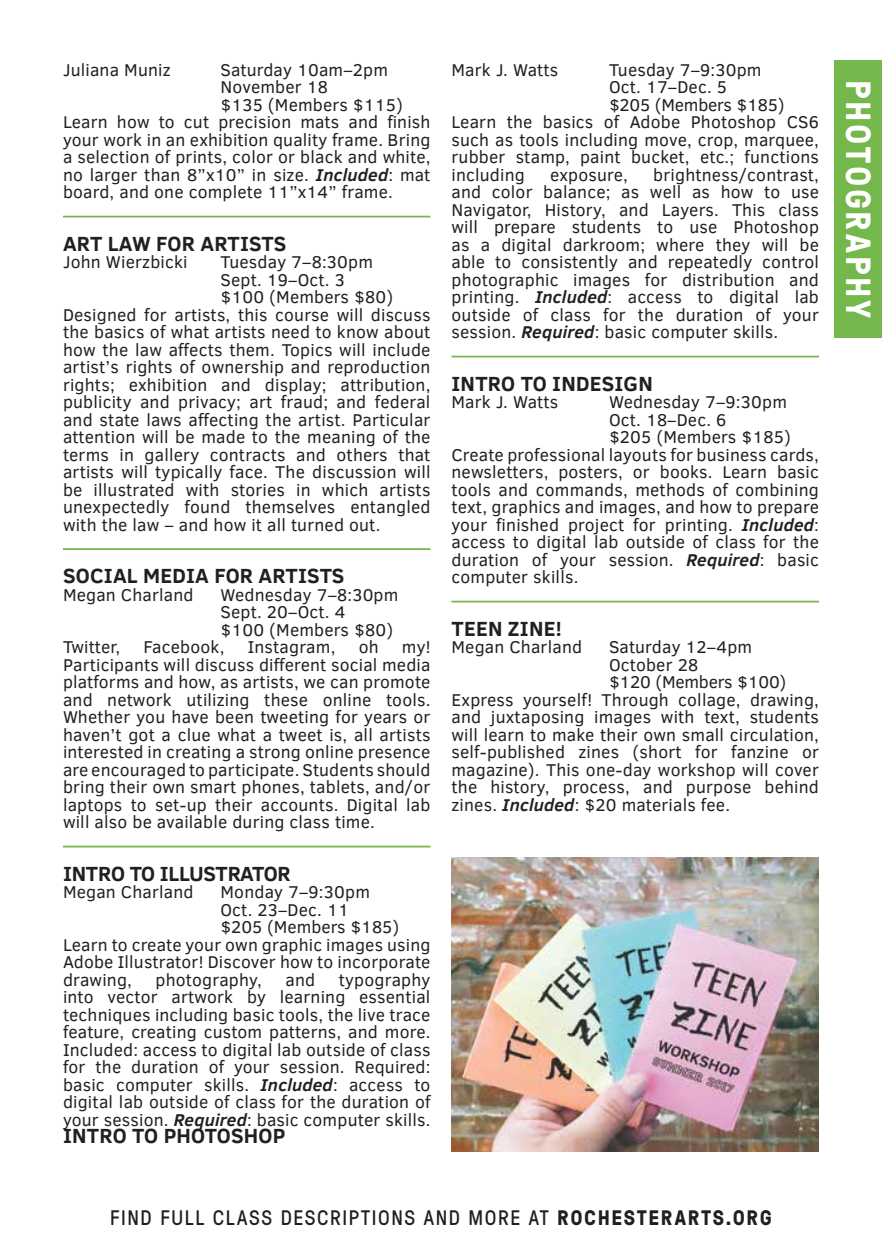
<style>
.page{position:relative;width:882px;height:1260px;background:#fff}
.page>*{position:absolute;margin:0;border:0;box-sizing:border-box;transform-origin:0 0}
.t1{font:700 35px "GT Pressura";letter-spacing:.08em;color:#fff}
.t2{font:700 21px "Clear Sans";letter-spacing:.01em;color:#231f20}
.t3{font:21px "GT Pressura";letter-spacing:.075em;color:#231f20}
.t4{font:700 21px "Clear Sans";letter-spacing:-.01em;color:#231f20}
.t5{font:17.5px/17.5px "Clear Sans";letter-spacing:.01em;color:#231f20;text-align:justify}
.t6{font:17.5px "Clear Sans";letter-spacing:-.01em;color:#231f20}
.s1{font-weight:700;font-style:italic}
.s2{font-weight:700}
</style>
<div class="page">
<hr style="left:63px;top:216px;width:367px;height:1px;background:#74b74a">
<hr style="left:63px;top:548px;width:367px;height:2px;background:#74b74a">
<hr style="left:63px;top:846px;width:367px;height:1px;background:#74b74a">
<hr style="left:452px;top:356px;width:367px;height:1px;background:#74b74a">
<hr style="left:452px;top:601px;width:367px;height:1px;background:#74b74a">
<div style="left:835px;top:60px;width:47px;height:278px;background:#74b74a"></div>
<img style="left:452px;top:858px;width:367px;height:294px">
<p class="t5" style="left:63px;top:61px;width:109px">Juliana Muniz</p>
<p class="t5" style="left:220px;top:61px;width:169px">Saturday 10am–2pm</p>
<p class="t5" style="left:220px;top:78px;width:109px">November 18</p>
<p class="t5" style="left:220px;top:96px;width:184px">$135 (Members $115)</p>
<p class="t5" style="left:63px;top:113px;width:369px">Learn how to cut precision mats and finish</p>
<p class="t5" style="left:63px;top:131px;width:369px">your work in an exhibition quality frame. Bring</p>
<p class="t5" style="left:63px;top:148px;width:369px">a selection of prints, color or black and white,</p>
<p class="t5" style="left:63px;top:166px;width:369px">no larger than 8”x10” in size. <span class="s1">Included</span>: mat</p>
<p class="t5" style="left:63px;top:183px;width:331px">board, and one complete 11”x14” frame.</p>
<p class="t2" style="left:63px;top:228px;width:225px">ART LAW FOR ARTISTS</p>
<p class="t5" style="left:63px;top:253px;width:126px">John Wierzbicki</p>
<p class="t5" style="left:220px;top:253px;width:154px">Tuesday 7–8:30pm</p>
<p class="t5" style="left:220px;top:271px;width:126px">Sept. 19–Oct. 3</p>
<p class="t5" style="left:220px;top:288px;width:174px">$100 (Members $80)</p>
<p class="t5" style="left:63px;top:306px;width:369px">Designed for artists, this course will discuss</p>
<p class="t5" style="left:63px;top:323px;width:369px">the basics of what artists need to know about</p>
<p class="t5" style="left:63px;top:341px;width:369px">how the law affects them. Topics will include</p>
<p class="t5" style="left:63px;top:358px;width:369px">artist’s rights of ownership and reproduction</p>
<p class="t5" style="left:63px;top:376px;width:369px">rights; exhibition and display; attribution,</p>
<p class="t5" style="left:63px;top:393px;width:369px">publicity and privacy; art fraud; and federal</p>
<p class="t5" style="left:63px;top:411px;width:369px">and state laws affecting the artist. Particular</p>
<p class="t5" style="left:63px;top:428px;width:369px">attention will be made to the meaning of the</p>
<p class="t5" style="left:63px;top:446px;width:369px">terms in gallery contracts and others that</p>
<p class="t5" style="left:63px;top:463px;width:369px">artists will typically face. The discussion will</p>
<p class="t5" style="left:63px;top:481px;width:369px">be illustrated with stories in which artists</p>
<p class="t5" style="left:63px;top:498px;width:369px">unexpectedly found themselves entangled</p>
<p class="t5" style="left:63px;top:516px;width:319px">with the law – and how it all turned out.</p>
<p class="t2" style="left:63px;top:561px;width:283px">SOCIAL MEDIA FOR ARTISTS</p>
<p class="t5" style="left:63px;top:586px;width:132px">Megan Charland</p>
<p class="t5" style="left:220px;top:586px;width:179px;text-align:left">Wednesday 7–8:30pm<br>Sept. 20–Oct. 4<br>$100 (Members $80)</p>
<p class="t5" style="left:63px;top:638px;width:59px">Twitter,</p>
<p class="t5" style="left:143px;top:638px;width:83px">Facebook,</p>
<p class="t5" style="left:248px;top:638px;width:89px">Instagram,</p>
<p class="t5" style="left:359px;top:638px;width:22px">oh</p>
<p class="t5" style="left:63px;top:638px;width:369px;text-indent:339px">my!<br>Participants will discuss different social media platforms and how, as artists, we can promote and network utilizing these online tools.<br>Whether you have been tweeting for years or haven’t got a clue what a tweet is, all artists interested in creating a strong online presence are encouraged to participate. Students should bring their own smart phones, tablets, and/or laptops to set-up their accounts. Digital lab will also be available during class time.</p>
<p class="t4" style="left:63px;top:858px;width:229px">INTRO TO ILLUSTRATOR</p>
<p class="t5" style="left:63px;top:883px;width:132px">Megan Charland</p>
<p class="t5" style="left:220px;top:883px;width:151px">Monday 7–9:30pm</p>
<p class="t5" style="left:220px;top:901px;width:130px">Oct. 23–Dec. 11</p>
<p class="t5" style="left:220px;top:918px;width:180px">$205 (Members $185)</p>
<p class="t5" style="left:63px;top:936px;width:369px">Learn to create your own graphic images using</p>
<p class="t5" style="left:63px;top:953px;width:369px">Adobe Illustrator! Discover how to incorporate</p>
<p class="t5" style="left:63px;top:971px;width:71px">drawing,</p>
<p class="t5" style="left:156px;top:971px;width:108px">photography,</p>
<p class="t5" style="left:286px;top:971px;width:31px">and</p>
<p class="t5" style="left:63px;top:971px;width:369px;text-indent:276px">typography into vector artwork by learning essential techniques including basic tools, the live trace feature, creating custom patterns, and more.<br>Included: access to digital lab outside of class for the duration of your session. Required: basic computer skills. <span class="s1">Included</span>: access to digital lab outside of class for the duration of your session. <span class="s1">Required</span>: basic computer skills.</p>
<p class="t2" style="left:63px;top:1121px;width:222px">INTRO TO PHOTOSHOP</p>
<p class="t5" style="left:452px;top:61px;width:108px">Mark J. Watts</p>
<p class="t5" style="left:609px;top:61px;width:154px">Tuesday 7–9:30pm</p>
<p class="t5" style="left:609px;top:78px;width:120px">Oct. 17–Dec. 5</p>
<p class="t6" style="left:609px;top:93px;width:177px">$205 (Members $185)</p>
<p class="t5" style="left:452px;top:113px;width:369px">Learn the basics of Adobe Photoshop CS6</p>
<p class="t5" style="left:452px;top:131px;width:369px">such as tools including move, crop, marquee,</p>
<p class="t5" style="left:452px;top:148px;width:369px">rubber stamp, paint bucket, etc.; functions</p>
<p class="t5" style="left:452px;top:166px;width:75px">including</p>
<p class="t5" style="left:550px;top:166px;width:80px">exposure,</p>
<p class="t5" style="left:452px;top:166px;width:369px;text-indent:202px">brightness/contrast, and color balance; as well as how to use Navigator, History, and Layers. This class will prepare students to use Photoshop as a digital darkroom; where they will be able to consistently and repeatedly control photographic images for distribution and printing. <span class="s1">Included</span>: access to digital lab outside of class for the duration of your session. <span class="s1">Required</span>: basic computer skills.</p>
<p class="t2" style="left:452px;top:368px;width:203px">INTRO TO INDESIGN</p>
<p class="t5" style="left:452px;top:393px;width:108px">Mark J. Watts</p>
<p class="t5" style="left:609px;top:393px;width:179px">Wednesday 7–9:30pm</p>
<p class="t5" style="left:609px;top:411px;width:119px">Oct. 18–Dec. 6</p>
<p class="t5" style="left:609px;top:428px;width:183px">$205 (Members $185)</p>
<p class="t5" style="left:452px;top:446px;width:369px">Create professional layouts for business cards,</p>
<p class="t5" style="left:452px;top:463px;width:369px">newsletters, posters, or books. Learn basic</p>
<p class="t5" style="left:452px;top:481px;width:369px">tools and commands, methods of combining</p>
<p class="t5" style="left:452px;top:498px;width:369px">text, graphics and images, and how to prepare</p>
<p class="t5" style="left:452px;top:516px;width:369px">your finished project for printing. <span class="s1">Included</span>:</p>
<p class="t5" style="left:452px;top:533px;width:369px">access to digital lab outside of class for the</p>
<p class="t5" style="left:452px;top:551px;width:369px">duration of your session. <span class="s1">Required</span>: basic</p>
<p class="t5" style="left:452px;top:568px;width:128px">computer skills.</p>
<p class="t2" style="left:452px;top:613px;width:112px">TEEN ZINE!</p>
<p class="t5" style="left:452px;top:638px;width:132px">Megan Charland</p>
<p class="t5" style="left:609px;top:638px;width:145px">Saturday 12–4pm</p>
<p class="t5" style="left:609px;top:656px;width:91px">October 28</p>
<p class="t6" style="left:609px;top:671px;width:179px">$120 (Members $100)</p>
<p class="t5" style="left:452px;top:691px;width:369px">Express yourself! Through collage, drawing,</p>
<p class="t5" style="left:452px;top:708px;width:369px">and juxtaposing images with text, students</p>
<p class="t5" style="left:452px;top:726px;width:369px">will learn to make their own small circulation,</p>
<p class="t5" style="left:452px;top:743px;width:369px">self-published zines (short for fanzine or</p>
<p class="t5" style="left:452px;top:761px;width:369px">magazine). This one-day workshop will cover</p>
<p class="t5" style="left:452px;top:778px;width:369px">the history, process, and purpose behind</p>
<p class="t5" style="left:452px;top:796px;width:280px">zines. <span class="s1">Included</span>: $20 materials fee.</p>
<p class="t3" style="left:110px;top:1203px;width:663px">FIND FULL CLASS DESCRIPTIONS AND MORE AT <span class="s2">ROCHESTERARTS.ORG</span></p>
<h1 class="t1" style="left:884px;top:80px;width:240px;rotate:90deg">PHOTOGRAPHY</h1>
</div>
